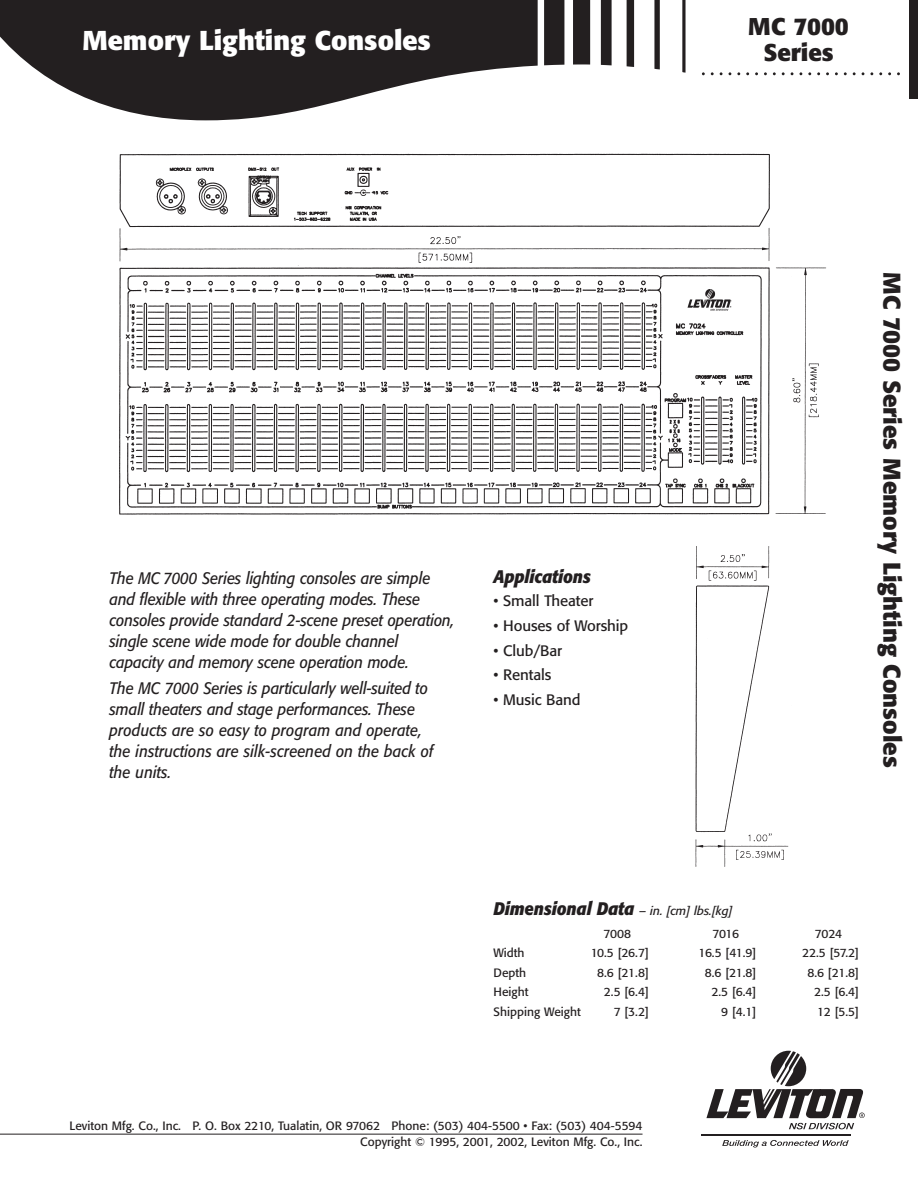
<style>
.page{position:relative;width:918px;height:1188px;background:#fff}
.page>*{position:absolute;margin:0;border:0;box-sizing:border-box;transform-origin:0 0}
.t1{font:700 27px "Formata";color:#fff}
.t2{font:700 24px/25.5px "Formata";color:#231f20;text-align:center}
.t3{font:italic 700 18px "Formata";letter-spacing:-.005em;color:#231f20;scale:.9 1}
.t4{font:italic 16.5px/21px "Formata";letter-spacing:-.005em;color:#231f20;scale:.9 1}
.t5{font:15px "Formata";letter-spacing:-.005em;color:#231f20}
.t6{font:12px/16.5px "Formata";color:#231f20;text-align:right}
.s1{font-weight:400;font-style:normal;font-size:12px}
.s2{font-weight:400;font-size:12px}
</style>
<div class="page">
<img style="left:119px;top:153px;width:707px;height:714px">
<svg style="left:627px;top:0;width:7px;height:67px"></svg>
<svg style="left:573px;top:0;width:17px;height:65px"></svg>
<svg style="left:601px;top:0;width:11px;height:65px"></svg>
<svg style="left:544px;top:0;width:20px;height:65px"></svg>
<svg style="left:0;top:0;width:538px;height:120px;fill:#231f20"></svg>
<svg style="left:654px;top:0;width:6px;height:69px"></svg>
<svg style="left:682px;top:0;width:4px;height:73px"></svg>
<div style="left:909px;top:0;width:9px;height:98px;background:#231f20"></div>
<svg style="left:722px;top:1140px;width:127px;height:8px"></svg>
<svg style="left:706px;top:1051px;width:159px;height:78px"></svg>
<hr style="left:701px;top:1134px;width:149px;height:1px;background:#231f20">
<hr style="left:0;top:1134px;width:643px;height:1px;background:#231f20">
<h1 class="t1" style="left:82px;top:28px;width:350px">Memory Lighting Consoles</h1>
<h2 class="t2" style="left:748px;top:15px;width:102px">MC 7000<br>Series</h2>
<p class="t4" style="left:110px;top:568px;width:385px">The MC 7000 Series lighting consoles are simple and flexible with three operating modes. These consoles provide standard 2-scene preset operation, single scene wide mode for double channel capacity and memory scene operation mode.</p>
<p class="t4" style="left:110px;top:679px;width:362px">The MC 7000 Series is particularly well-suited to small theaters and stage performances. These products are so easy to program and operate, the instructions are silk-screened on the back of the units.</p>
<p class="t3" style="left:494px;top:568px;width:110px">Applications</p>
<p class="t5" style="left:494px;top:594px;width:101px">• Small Theater</p>
<p class="t5" style="left:494px;top:618px;width:136px">• Houses of Worship</p>
<p class="t5" style="left:494px;top:643px;width:70px">• Club/Bar</p>
<p class="t5" style="left:494px;top:668px;width:59px">• Rentals</p>
<p class="t5" style="left:494px;top:693px;width:89px">• Music Band</p>
<h2 class="t2" style="left:903px;top:272px;width:498px;rotate:90deg">MC 7000 Series Memory Lighting Consoles</h2>
<p class="t3" style="left:494px;top:900px;width:267px">Dimensional Data <span class="s1">–</span> <span class="s2">in. [cm] lbs.[kg]</span></p>
<p class="t6" style="left:604px;top:926px;width:29px">7008</p>
<p class="t6" style="left:713px;top:926px;width:28px">7016</p>
<p class="t6" style="left:815px;top:926px;width:29px">7024</p>
<p class="t6" style="left:494px;top:946px;width:33px">Width</p>
<p class="t6" style="left:591px;top:946px;width:60px">10.5 [26.7]</p>
<p class="t6" style="left:698px;top:946px;width:59px">16.5 [41.9]</p>
<p class="t6" style="left:802px;top:946px;width:58px">22.5 [57.2]</p>
<p class="t6" style="left:494px;top:965px;width:34px">Depth</p>
<p class="t6" style="left:597px;top:965px;width:53px">8.6 [21.8]</p>
<p class="t6" style="left:705px;top:965px;width:53px">8.6 [21.8]</p>
<p class="t6" style="left:807px;top:965px;width:53px">8.6 [21.8]</p>
<p class="t6" style="left:494px;top:985px;width:36px">Height</p>
<p class="t6" style="left:604px;top:985px;width:46px">2.5 [6.4]</p>
<p class="t6" style="left:711px;top:985px;width:46px">2.5 [6.4]</p>
<p class="t6" style="left:814px;top:985px;width:46px">2.5 [6.4]</p>
<p class="t6" style="left:494px;top:1004px;width:89px">Shipping Weight</p>
<p class="t6" style="left:614px;top:1004px;width:37px">7 [3.2]</p>
<p class="t6" style="left:721px;top:1004px;width:37px">9 [4.1]</p>
<p class="t6" style="left:817px;top:1004px;width:43px">12 [5.5]</p>
<p class="t6" style="left:70px;top:1118px;width:574px">Leviton Mfg. Co., Inc. P. O. Box 2210, Tualatin, OR 97062 Phone: (503) 404-5500 • Fax: (503) 404-5594<br>Copyright © 1995, 2001, 2002, Leviton Mfg. Co., Inc.</p>
</div>
